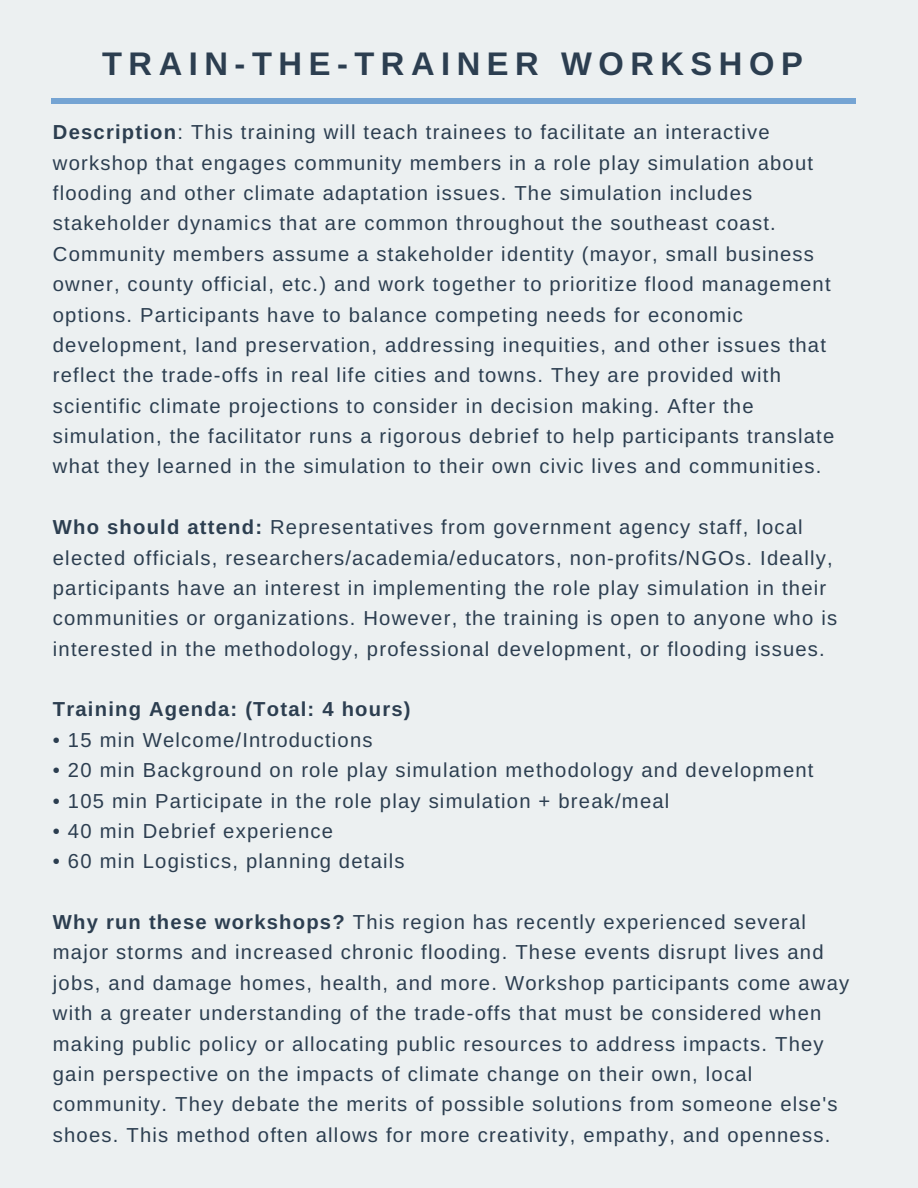
<style>
.page{position:relative;width:918px;height:1188px;background:#ecf0f1}
.page>*{position:absolute;margin:0;border:0;box-sizing:border-box;transform-origin:0 0}
.t1{font:700 32.7px "Arimo";letter-spacing:.2em;color:#2c3e50}
.t2{font:20.25px/30.3px "Arimo";letter-spacing:.06em;color:#2c3e50}
.t3{font:700 20.25px "Arimo";letter-spacing:.06em;color:#2c3e50}
.s1{font-weight:700}
</style>
<div class="page">
<div style="left:51px;top:98px;width:805px;height:5px;background:#75a4d3"></div>
<h1 class="t1" style="left:102px;top:46px;width:702px">TRAIN-THE-TRAINER WORKSHOP</h1>
<p class="t2" style="left:53px;top:117px;width:783px"><span class="s1">Description</span>: This training will teach trainees to facilitate an interactive workshop that engages community members in a role play simulation about flooding and other climate adaptation issues. The simulation includes stakeholder dynamics that are common throughout the southeast coast.<br>Community members assume a stakeholder identity (mayor, small business owner, county official, etc.) and work together to prioritize flood management options. Participants have to balance competing needs for economic development, land preservation, addressing inequities, and other issues that reflect the trade-offs in real life cities and towns. They are provided with scientific climate projections to consider in decision making. After the simulation, the facilitator runs a rigorous debrief to help participants translate what they learned in the simulation to their own civic lives and communities.</p>
<p class="t2" style="left:53px;top:512px;width:786px"><span class="s1">Who should attend:</span> Representatives from government agency staff, local elected officials, researchers/academia/educators, non-profits/NGOs. Ideally, participants have an interest in implementing the role play simulation in their communities or organizations. However, the training is open to anyone who is interested in the methodology, professional development, or flooding issues.</p>
<p class="t3" style="left:53px;top:698px;width:359px">Training Agenda: (Total: 4 hours)</p>
<p class="t2" style="left:53px;top:725px;width:321px">• 15 min Welcome/Introductions</p>
<p class="t2" style="left:53px;top:755px;width:762px">• 20 min Background on role play simulation methodology and development</p>
<p class="t2" style="left:53px;top:785px;width:618px">• 105 min Participate in the role play simulation + break/meal</p>
<p class="t2" style="left:53px;top:816px;width:282px">• 40 min Debrief experience</p>
<p class="t2" style="left:53px;top:846px;width:353px">• 60 min Logistics, planning details</p>
<p class="t2" style="left:53px;top:907px;width:798px"><span class="s1">Why run these workshops?</span> This region has recently experienced several major storms and increased chronic flooding. These events disrupt lives and jobs, and damage homes, health, and more. Workshop participants come away with a greater understanding of the trade-offs that must be considered when making public policy or allocating public resources to address impacts. They gain perspective on the impacts of climate change on their own, local community. They debate the merits of possible solutions from someone else's shoes. This method often allows for more creativity, empathy, and openness.</p>
</div>
